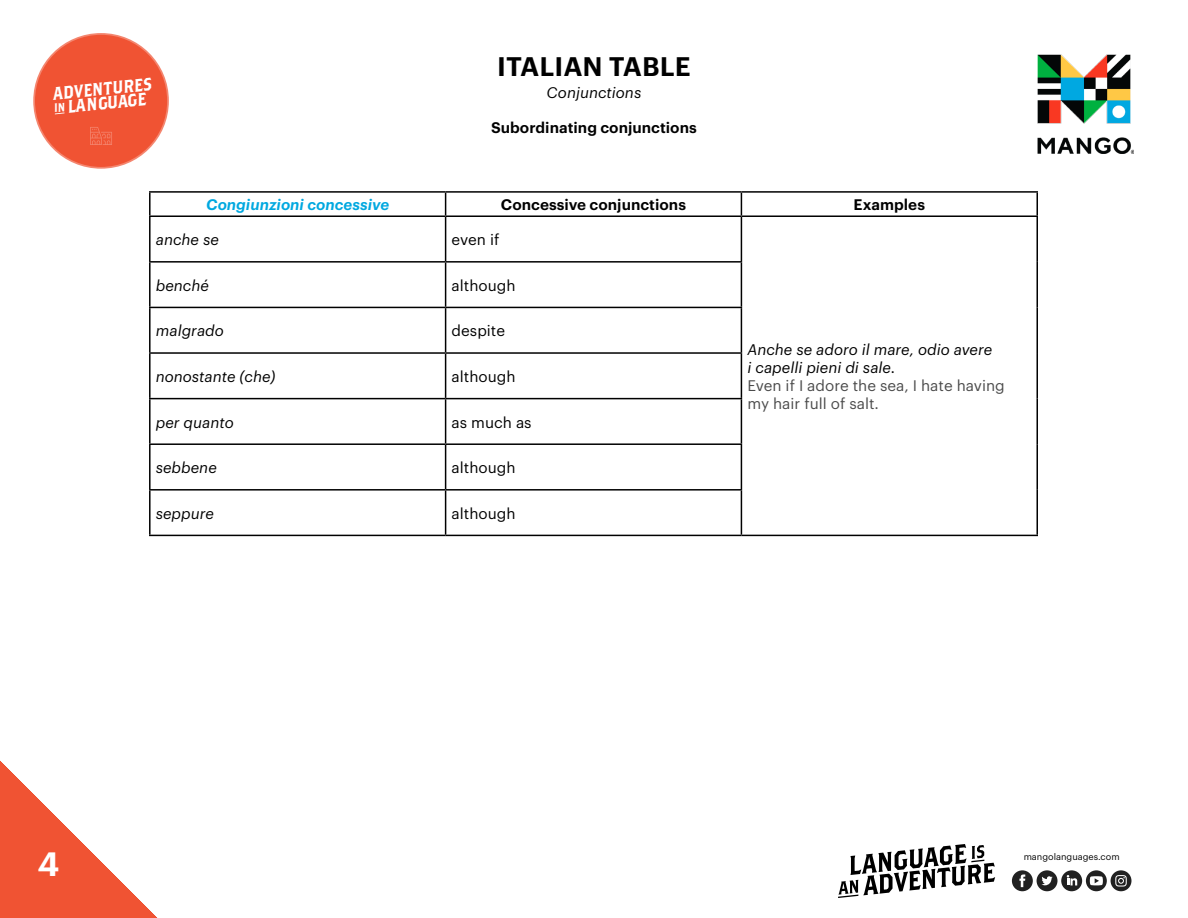
<style>
.page{position:relative;width:1188px;height:918px;background:#fff}
.page>*{position:absolute;margin:0;border:0;box-sizing:border-box;transform-origin:0 0}
.t1{font:600 33px "Graphik LCG";color:#fff}
.t2{font:600 26.25px "Graphik LCG";color:#000}
.t3{font:17.85px/14.4px "Brothers OT";color:#fff;scale:.91 1}
.t4{font:italic 15px "Graphik LCG";color:#000}
.t5{font:600 15px "Graphik LCG";color:#000}
.t6{font:15px "Graphik LCG";color:#000}
.t7{font:15px "Graphik LCG";color:#4b4b4b}
.t8{font:italic 600 15px "Graphik LCG";color:#00a8e0}
.t9{font:9px "Graphik LCG";color:#000}
.s1{font-size:12px}
</style>
<div class="page">
<svg style="left:0;top:761px;width:157px;height:157px"></svg>
<div style="left:33px;top:33px;width:136px;height:136px;background:#f05333;border-radius:50%"></div>
<svg style="left:55px;top:112px;width:10px;height:2px"></svg>
<svg style="left:90px;top:127px;width:22px;height:18px"></svg>
<div style="left:32px;top:31px;width:139px;height:139px;border:3px solid #fff;border-radius:50%"></div>
<svg style="left:838px;top:844px;width:157px;height:54px"></svg>
<svg style="left:1086px;top:870px;width:21px;height:21px"></svg>
<svg style="left:1090px;top:876px;width:13px;height:9px"></svg>
<div style="left:1037px;top:870px;width:20px;height:21px;background:#212121;border-radius:10px"></div>
<svg style="left:1041px;top:876px;width:12px;height:9px"></svg>
<div style="left:1061px;top:870px;width:21px;height:21px;background:#212121;border-radius:10px"></div>
<svg style="left:1067px;top:875px;width:10px;height:10px"></svg>
<div style="left:1012px;top:870px;width:21px;height:21px;background:#212121;border-radius:10px"></div>
<svg style="left:1019px;top:874px;width:6px;height:13px"></svg>
<div style="left:1111px;top:870px;width:20px;height:21px;background:#212121;border-radius:10px"></div>
<svg style="left:1115px;top:875px;width:12px;height:12px"></svg>
<img style="left:1038px;top:54px;width:96px;height:100px">
<hr style="left:149px;top:191px;width:297px;height:2px;background:#000">
<hr style="left:149px;top:193px;width:2px;height:22px;background:#000">
<hr style="left:446px;top:191px;width:295px;height:2px;background:#000">
<svg style="left:445px;top:193px;width:1px;height:22px"></svg>
<hr style="left:741px;top:191px;width:297px;height:2px;background:#000">
<svg style="left:741px;top:193px;width:1px;height:22px"></svg>
<hr style="left:1036px;top:193px;width:2px;height:22px;background:#000">
<hr style="left:149px;top:215px;width:297px;height:2px;background:#000">
<hr style="left:149px;top:217px;width:2px;height:44px;background:#000">
<hr style="left:446px;top:215px;width:295px;height:2px;background:#000">
<hr style="left:445px;top:217px;width:1px;height:44px;background:#000">
<hr style="left:741px;top:215px;width:297px;height:2px;background:#000">
<hr style="left:741px;top:217px;width:1px;height:44px;background:#000">
<hr style="left:1036px;top:217px;width:2px;height:45px;background:#000">
<hr style="left:149px;top:261px;width:297px;height:2px;background:#000">
<hr style="left:149px;top:263px;width:2px;height:44px;background:#000">
<hr style="left:446px;top:261px;width:296px;height:2px;background:#000">
<hr style="left:445px;top:263px;width:1px;height:44px;background:#000">
<hr style="left:741px;top:263px;width:1px;height:44px;background:#000">
<hr style="left:1036px;top:262px;width:2px;height:45px;background:#000">
<hr style="left:149px;top:307px;width:297px;height:1px;background:#000">
<hr style="left:149px;top:308px;width:2px;height:44px;background:#000">
<hr style="left:446px;top:307px;width:296px;height:1px;background:#000">
<hr style="left:445px;top:308px;width:1px;height:44px;background:#000">
<hr style="left:741px;top:308px;width:1px;height:44px;background:#000">
<hr style="left:1036px;top:307px;width:2px;height:46px;background:#000">
<hr style="left:149px;top:352px;width:297px;height:2px;background:#000">
<hr style="left:149px;top:354px;width:2px;height:44px;background:#000">
<hr style="left:446px;top:352px;width:296px;height:2px;background:#000">
<hr style="left:445px;top:354px;width:1px;height:44px;background:#000">
<hr style="left:741px;top:354px;width:1px;height:44px;background:#000">
<hr style="left:1036px;top:353px;width:2px;height:46px;background:#000">
<hr style="left:149px;top:398px;width:297px;height:1px;background:#000">
<hr style="left:149px;top:399px;width:2px;height:44px;background:#000">
<hr style="left:446px;top:398px;width:296px;height:1px;background:#000">
<hr style="left:445px;top:399px;width:1px;height:44px;background:#000">
<hr style="left:741px;top:399px;width:1px;height:44px;background:#000">
<hr style="left:1036px;top:399px;width:2px;height:45px;background:#000">
<hr style="left:149px;top:443px;width:297px;height:2px;background:#000">
<hr style="left:149px;top:445px;width:2px;height:44px;background:#000">
<hr style="left:446px;top:443px;width:296px;height:2px;background:#000">
<hr style="left:445px;top:445px;width:1px;height:44px;background:#000">
<hr style="left:741px;top:445px;width:1px;height:44px;background:#000">
<hr style="left:1036px;top:444px;width:2px;height:46px;background:#000">
<hr style="left:149px;top:489px;width:297px;height:2px;background:#000">
<hr style="left:149px;top:491px;width:2px;height:44px;background:#000">
<hr style="left:446px;top:489px;width:296px;height:2px;background:#000">
<hr style="left:445px;top:491px;width:1px;height:44px;background:#000">
<hr style="left:741px;top:491px;width:1px;height:44px;background:#000">
<hr style="left:1036px;top:490px;width:2px;height:45px;background:#000">
<hr style="left:149px;top:535px;width:297px;height:1px;background:#000">
<hr style="left:446px;top:535px;width:295px;height:1px;background:#000">
<hr style="left:741px;top:535px;width:297px;height:1px;background:#000">
<p class="t3" style="left:52px;top:88px;width:111px;rotate:-6deg">ADVENTURES<br><span class="s1">IN</span> LANGUAGE</p>
<h2 class="t2" style="left:497px;top:46px;width:195px">ITALIAN TABLE</h2>
<p class="t4" style="left:547px;top:81px;width:96px">Conjunctions</p>
<p class="t5" style="left:491px;top:116px;width:207px">Subordinating conjunctions</p>
<p class="t8" style="left:206px;top:193px;width:185px">Congiunzioni concessive</p>
<p class="t5" style="left:501px;top:193px;width:187px">Concessive conjunctions</p>
<p class="t5" style="left:854px;top:193px;width:73px">Examples</p>
<p class="t4" style="left:156px;top:228px;width:65px">anche se</p>
<p class="t6" style="left:452px;top:228px;width:49px">even if</p>
<p class="t4" style="left:156px;top:274px;width:55px">benché</p>
<p class="t6" style="left:452px;top:274px;width:66px">although</p>
<p class="t4" style="left:156px;top:320px;width:69px">malgrado</p>
<p class="t6" style="left:452px;top:320px;width:55px">despite</p>
<p class="t4" style="left:156px;top:365px;width:121px">nonostante (che)</p>
<p class="t6" style="left:452px;top:365px;width:66px">although</p>
<p class="t4" style="left:156px;top:411px;width:79px">per quanto</p>
<p class="t6" style="left:452px;top:411px;width:82px">as much as</p>
<p class="t4" style="left:156px;top:456px;width:63px">sebbene</p>
<p class="t6" style="left:452px;top:456px;width:66px">although</p>
<p class="t4" style="left:156px;top:502px;width:60px">seppure</p>
<p class="t6" style="left:452px;top:502px;width:66px">although</p>
<p class="t4" style="left:747px;top:338px;width:246px">Anche se adoro il mare, odio avere</p>
<p class="t4" style="left:747px;top:356px;width:150px">i capelli pieni di sale.</p>
<p class="t7" style="left:747px;top:374px;width:259px">Even if I adore the sea, I hate having</p>
<p class="t7" style="left:747px;top:392px;width:133px">my hair full of salt.</p>
<h1 class="t1" style="left:37px;top:839px;width:24px">4</h1>
<p class="t9" style="left:1024px;top:850px;width:98px">mangolanguages.com</p>
</div>
